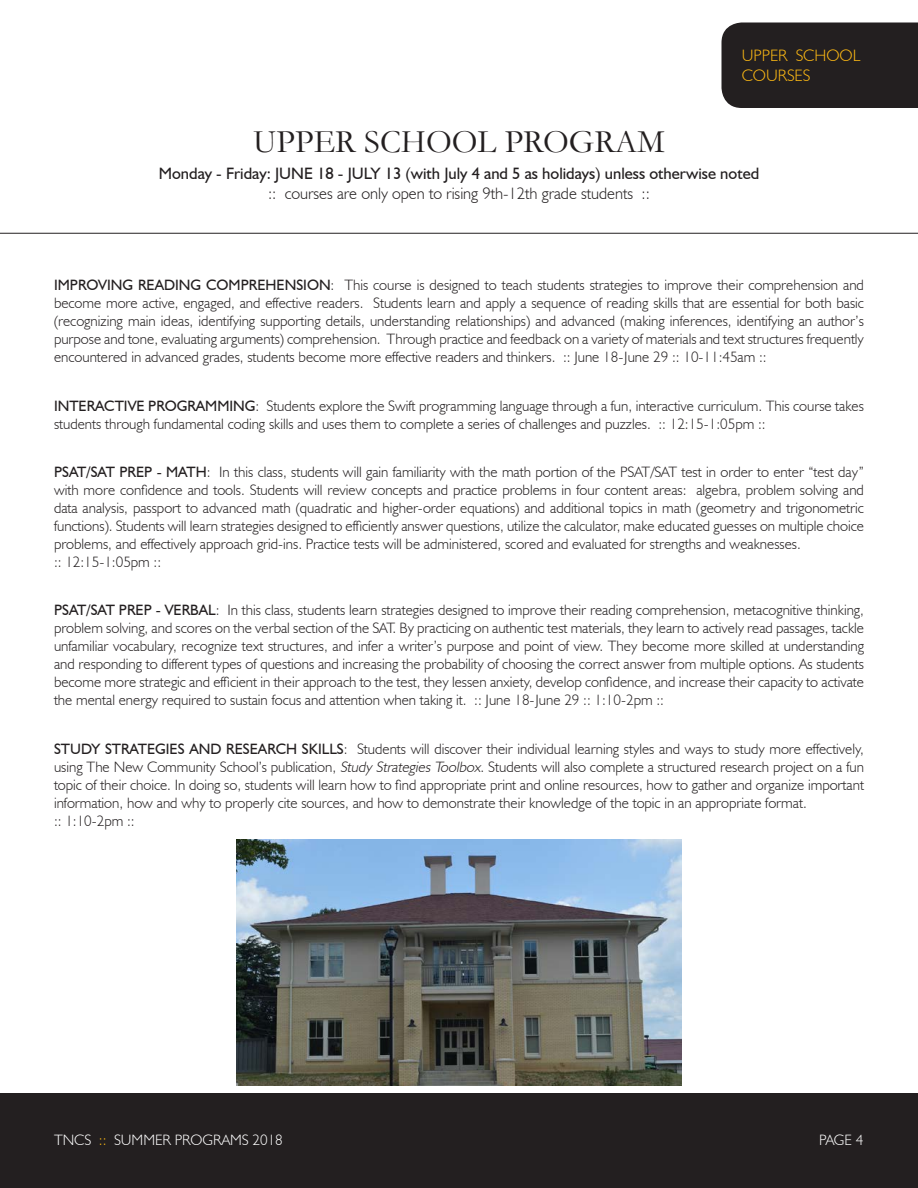
<style>
.page{position:relative;width:918px;height:1188px;background:#fff}
.page>*{position:absolute;margin:0;border:0;box-sizing:border-box;transform-origin:0 0}
.t1{font:33px "Garamond";color:#231f20}
.t2{font:16.5px "Humanist 521 BT";color:#231f20}
.t3{font:300 16.5px "Humanist 521 BT";color:#231f20}
.t4{font:300 16.5px "Humanist 521 BT";color:#fcb814}
.t5{font:300 15px/18px "Humanist 521 BT";color:#231f20;text-align:justify}
.t6{font:300 15px "Humanist 521 BT";color:#fff}
.s1{font-weight:400}
.s2{font-style:italic}
.s3{color:#fcb814}
</style>
<div class="page">
<div style="left:722px;top:22px;width:196px;height:86px;background:#231f20"></div>
<hr style="left:0;top:233px;width:918px;height:1px;background:#231f20">
<div style="left:0;top:1094px;width:918px;height:94px;background:#231f20"></div>
<img style="left:236px;top:839px;width:446px;height:246px">
<p class="t1" style="left:253px;top:122px;width:413px">UPPER SCHOOL PROGRAM</p>
<p class="t4" style="left:742px;top:46px;width:120px">UPPER SCHOOL</p>
<p class="t4" style="left:742px;top:65px;width:70px">COURSES</p>
<p class="t2" style="left:159px;top:163px;width:602px">Monday - Friday: JUNE 18 - JULY 13 (with July 4 and 5 as holidays) unless otherwise noted</p>
<p class="t3" style="left:268px;top:183px;width:383px">:: courses are only open to rising 9th-12th grade students ::</p>
<p class="t5" style="left:54px;top:276px;width:812px"><span class="s1">IMPROVING READING COMPREHENSION</span>: This course is designed to teach students strategies to improve their comprehension and become more active, engaged, and effective readers. Students learn and apply a sequence of reading skills that are essential for both basic (recognizing main ideas, identifying supporting details, understanding relationships) and advanced (making inferences, identifying an author’s purpose and tone, evaluating arguments) comprehension. Through practice and feedback on a variety of materials and text structures frequently encountered in advanced grades, students become more effective readers and thinkers. :: June 18-June 29 :: 10-11:45am ::</p>
<p class="t5" style="left:54px;top:396px;width:811px"><span class="s1">INTERACTIVE PROGRAMMING</span>: Students explore the Swift programming language through a fun, interactive curriculum. This course takes students through fundamental coding skills and uses them to complete a series of challenges and puzzles. :: 12:15-1:05pm ::</p>
<p class="t5" style="left:54px;top:463px;width:812px"><span class="s1">PSAT/SAT PREP - MATH</span>: In this class, students will gain familiarity with the math portion of the PSAT/SAT test in order to enter “test day” with more confidence and tools. Students will review concepts and practice problems in four content areas: algebra, problem solving and data analysis, passport to advanced math (quadratic and higher-order equations) and additional topics in math (geometry and trigonometric functions). Students will learn strategies designed to efficiently answer questions, utilize the calculator, make educated guesses on multiple choice problems, and effectively approach grid-ins. Practice tests will be administered, scored and evaluated for strengths and weaknesses.</p>
<p class="t5" style="left:54px;top:553px;width:109px">:: 12:15-1:05pm ::</p>
<p class="t5" style="left:54px;top:601px;width:812px"><span class="s1">PSAT/SAT PREP - VERBAL</span>: In this class, students learn strategies designed to improve their reading comprehension, metacognitive thinking, problem solving, and scores on the verbal section of the SAT. By practicing on authentic test materials, they learn to actively read passages, tackle unfamiliar vocabulary, recognize text structures, and infer a writer’s purpose and point of view. They become more skilled at understanding and responding to different types of questions and increasing the probability of choosing the correct answer from multiple options. As students become more strategic and efficient in their approach to the test, they lessen anxiety, develop confidence, and increase their capacity to activate the mental energy required to sustain focus and attention when taking it. :: June 18-June 29 :: 1:10-2pm ::</p>
<p class="t5" style="left:54px;top:739px;width:811px"><span class="s1">STUDY STRATEGIES AND RESEARCH SKILLS</span>: Students will discover their individual learning styles and ways to study more effectively, using The New Community School’s publication, <span class="s2">Study StrategiesToolbox</span>. Students will also complete a structured research project on a fun topic of their choice. In doing so, students will learn how to find appropriate print and online resources, how to gather and organize important information, how and why to properly cite sources, and how to demonstrate their knowledge of the topic in an appropriate format.</p>
<p class="t5" style="left:54px;top:811px;width:82px">:: 1:10-2pm ::</p>
<p class="t6" style="left:54px;top:1131px;width:230px">TNCS <span class="s3">::</span> SUMMER PROGRAMS 2018</p>
<p class="t6" style="left:819px;top:1131px;width:46px">PAGE 4</p>
</div>
